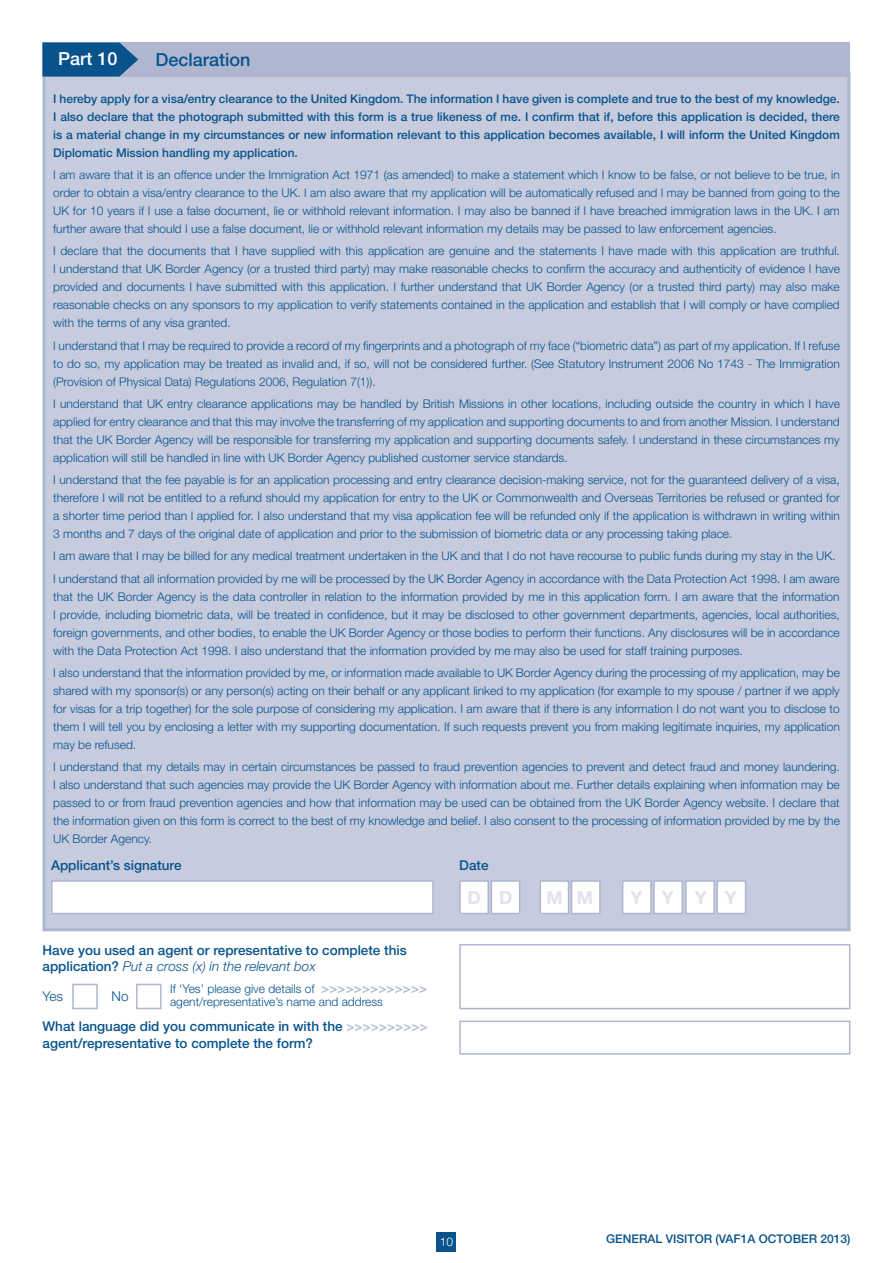
<style>
.page{position:relative;width:893px;height:1263px;background:#fff}
.page>*{position:absolute;margin:0;border:0;box-sizing:border-box;transform-origin:0 0}
.t1{font:500 18px "Helvetica Neue";color:#08538c}
.t2{font:700 18px "Helvetica Neue";color:#e0e2ec}
.t3{font:500 18px "Helvetica Neue";color:#fff}
.t4{font:500 13.5px/16.5px "Helvetica Neue";color:#08538c}
.t5{font:300 13.5px "Helvetica Neue";color:#08538c}
.t6{font:300 12px/18px "Helvetica Neue";color:#08538c;text-align:justify}
.t7{font:500 12px/18px "Helvetica Neue";color:#08538c;text-align:justify}
.t8{font:300 12px "Helvetica Neue";color:#fff}
.s1{font-weight:300;font-style:italic}
.s2{font-weight:500;font-size:13.5px;color:#afb6d0}
.s3{color:#afb6d0}
</style>
<div class="page">
<div style="left:437px;top:1232px;width:19px;height:19px;background:#08538c"></div>
<div style="left:43px;top:72px;width:807px;height:859px;background:#c6cbdd;border:3px solid #afb6d0"></div>
<svg style="left:459px;top:944px;width:392px;height:66px"></svg>
<svg style="left:459px;top:1020px;width:392px;height:35px"></svg>
<svg style="left:72px;top:983px;width:26px;height:27px"></svg>
<svg style="left:136px;top:983px;width:26px;height:27px"></svg>
<svg style="left:51px;top:880px;width:383px;height:34px"></svg>
<svg style="left:459px;top:880px;width:61px;height:34px"></svg>
<svg style="left:539px;top:880px;width:62px;height:34px"></svg>
<svg style="left:622px;top:880px;width:124px;height:34px"></svg>
<div style="left:43px;top:43px;width:807px;height:34px;background:#afb6d0"></div>
<svg style="left:43px;top:43px;width:95px;height:34px"></svg>
<h1 class="t3" style="left:58px;top:48px;width:61px">Part 10</h1>
<h1 class="t1" style="left:156px;top:48px;width:97px">Declaration</h1>
<p class="t7" style="left:53px;top:90px;width:788px">I hereby apply for a visa/entry clearance to the United Kingdom. The information I have given is complete and true to the best of my knowledge.<br>I also declare that the photograph submitted with this form is a true likeness of me. I confirm that if, before this application is decided, there is a material change in my circumstances or new information relevant to this application becomes available, I will inform the United Kingdom Diplomatic Mission handling my application.</p>
<p class="t6" style="left:53px;top:166px;width:788px">I am aware that it is an offence under the Immigration Act 1971 (as amended) to make a statement which I know to be false, or not believe to be true, in order to obtain a visa/entry clearance to the UK. I am also aware that my application will be automatically refused and I may be banned from going to the UK for 10 years if I use a false document, lie or withhold relevant information. I may also be banned if I have breached immigration laws in the UK. I am further aware that should I use a false document, lie or withhold relevant information my details may be passed to law enforcement agencies.</p>
<p class="t6" style="left:53px;top:242px;width:788px">I declare that the documents that I have supplied with this application are genuine and the statements I have made with this application are truthful.<br>I understand that UK Border Agency (or a trusted third party) may make reasonable checks to confirm the accuracy and authenticity of evidence I have provided and documents I have submitted with this application. I further understand that UK Border Agency (or a trusted third party) may also make reasonable checks on any sponsors to my application to verify statements contained in the application and establish that I will comply or have complied with the terms of any visa granted.</p>
<p class="t6" style="left:53px;top:336px;width:788px">I understand that I may be required to provide a record of my fingerprints and a photograph of my face (“biometric data”) as part of my application. If I refuse to do so, my application may be treated as invalid and, if so, will not be considered further. (See Statutory Instrument 2006 No 1743 - The Immigration (Provision of Physical Data) Regulations 2006, Regulation 7(1)).</p>
<p class="t6" style="left:53px;top:394px;width:788px">I understand that UK entry clearance applications may be handled by British Missions in other locations, including outside the country in which I have applied for entry clearance and that this may involve the transferring of my application and supporting documents to and from another Mission. I understand that the UK Border Agency will be responsible for transferring my application and supporting documents safely. I understand in these circumstances my application will still be handled in line with UK Border Agency published customer service standards.</p>
<p class="t6" style="left:53px;top:471px;width:788px">I understand that the fee payable is for an application processing and entry clearance decision-making service, not for the guaranteed delivery of a visa, therefore I will not be entitled to a refund should my application for entry to the UK or Commonwealth and Overseas Territories be refused or granted for a shorter time period than I applied for. I also understand that my visa application fee will be refunded only if the application is withdrawn in writing within 3 months and 7 days of the original date of application and prior to the submission of biometric data or any processing taking place.</p>
<p class="t6" style="left:53px;top:545px;width:788px;line-height:22.2px">I am aware that I may be billed for any medical treatment undertaken in the UK and that I do not have recourse to public funds during my stay in the UK.<br>I understand that all information provided by me will be processed by the UK Border Agency in accordance with the Data Protection Act 1998. I am aware</p>
<p class="t6" style="left:53px;top:587px;width:788px">that the UK Border Agency is the data controller in relation to the information provided by me in this application form. I am aware that the information I provide, including biometric data, will be treated in confidence, but it may be disclosed to other government departments, agencies, local authorities, foreign governments, and other bodies, to enable the UK Border Agency or those bodies to perform their functions. Any disclosures will be in accordance with the Data Protection Act 1998. I also understand that the information provided by me may also be used for staff training purposes.</p>
<p class="t6" style="left:53px;top:663px;width:788px">I also understand that the information provided by me, or information made available to UK Border Agency during the processing of my application, may be shared with my sponsor(s) or any person(s) acting on their behalf or any applicant linked to my application (for example to my spouse / partner if we apply for visas for a trip together) for the sole purpose of considering my application. I am aware that if there is any information I do not want you to disclose to them I will tell you by enclosing a letter with my supporting documentation. If such requests prevent you from making legitimate inquiries, my application may be refused.</p>
<p class="t6" style="left:53px;top:758px;width:788px">I understand that my details may in certain circumstances be passed to fraud prevention agencies to prevent and detect fraud and money laundering.<br>I also understand that such agencies may provide the UK Border Agency with information about me. Further details explaining when information may be passed to or from fraud prevention agencies and how that information may be used can be obtained from the UK Border Agency website. I declare that the information given on this form is correct to the best of my knowledge and belief. I also consent to the processing of information provided by me by the UK Border Agency.</p>
<p class="t4" style="left:51px;top:856px;width:132px">Applicant’s signature</p>
<p class="t4" style="left:459px;top:856px;width:31px">Date</p>
<h1 class="t2" style="left:467px;top:886px;width:46px">D D</h1>
<h1 class="t2" style="left:546px;top:886px;width:48px">M M</h1>
<h1 class="t2" style="left:630px;top:886px;width:108px">YYYY</h1>
<p class="t4" style="left:43px;top:941px;width:366px">Have you used an agent or representative to complete this application? <span class="s1">Put a cross (x) in the relevant box</span></p>
<p class="t6" style="left:170px;top:981px;width:259px;line-height:13.5px">If ‘Yes’ please give details of <span class="s2">&gt;&gt;&gt;&gt;&gt;&gt;&gt;&gt;&gt;&gt;&gt;&gt;&gt; </span>agent/representative’s name and address</p>
<p class="t4" style="left:43px;top:1018px;width:387px">What language did you communicate in with the <span class="s3">&gt;&gt;&gt;&gt;&gt;&gt;&gt;&gt;&gt;&gt; </span>agent/representative to complete the form?</p>
<p class="t5" style="left:43px;top:988px;width:22px">Yes</p>
<p class="t5" style="left:112px;top:988px;width:19px">No</p>
<p class="t8" style="left:440px;top:1234px;width:15px">10</p>
<p class="t7" style="left:606px;top:1229px;width:246px">GENERAL VISITOR (VAF1A OCTOBER 2013)</p>
</div>
